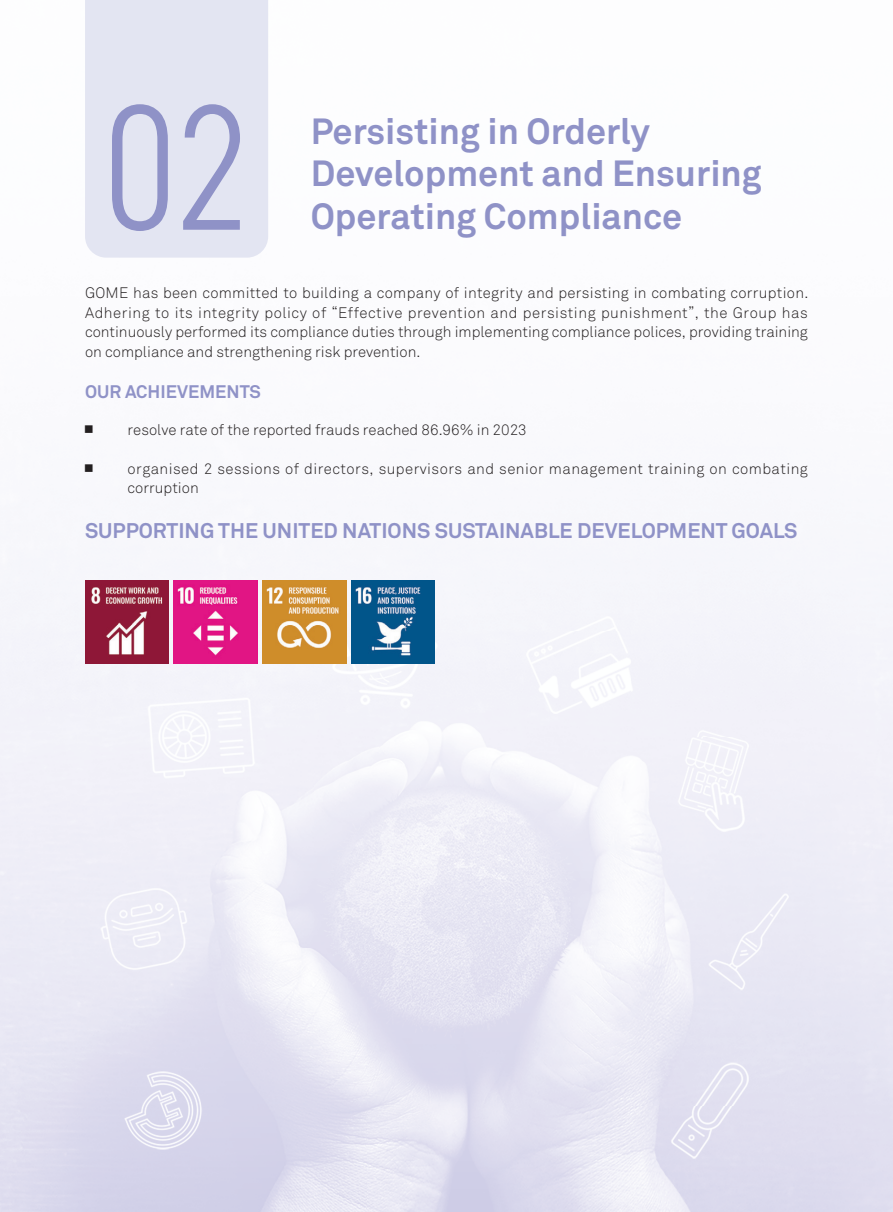
<style>
.page{position:relative;width:893px;height:1212px;background:#fff}
.page>*{position:absolute;margin:0;border:0;box-sizing:border-box;transform-origin:0 0}
.t1{font:300 condensed 180px "DIN2014";color:#8f92c7}
.t2{font:700 36px/42.9px "Akkurat Pro";color:#8f92c7}
.t3{font:700 21px "Akkurat Pro";color:#8f92c7}
.t4{font:700 18px "Akkurat Pro";color:#8f92c7}
.t5{font:15px/19.5px "Akkurat Light Pro";color:#231f20;text-align:justify}
.t6{font:15px/19.5px "Akkurat Light Pro";letter-spacing:.03em;color:#231f20}
.t7{font:300 7.5px "M Hei HK";color:#231f20}
</style>
<div class="page">
<img style="left:0;top:561px;width:893px;height:651px">
<div style="left:85px;top:0;width:183px;height:258px;background:#e3e5f2"></div>
<img style="left:85px;top:580px;width:83px;height:83px">
<img style="left:352px;top:580px;width:83px;height:83px">
<img style="left:174px;top:580px;width:83px;height:83px">
<img style="left:263px;top:580px;width:83px;height:83px">
<h1 class="t1" style="left:104px;top:58px;width:145px">02</h1>
<h2 class="t2" style="left:311px;top:110px;width:453px">Persisting in Orderly<br>Development and Ensuring<br>Operating Compliance</h2>
<p class="t5" style="left:85px;top:283px;width:725px">GOME has been committed to building a company of integrity and persisting in combating corruption.<br>Adhering to its integrity policy of “Effective prevention and persisting punishment”, the Group has continuously performed its compliance duties through implementing compliance polices, providing training on compliance and strengthening risk prevention.</p>
<p class="t4" style="left:85px;top:381px;width:177px">OUR ACHIEVEMENTS</p>
<p class="t7" style="left:85px;top:425px;width:9px">█</p>
<p class="t5" style="left:128px;top:420px;width:401px">resolve rate of the reported frauds reached 86.96% in 2023</p>
<p class="t7" style="left:85px;top:464px;width:9px">█</p>
<p class="t6" style="left:128px;top:459px;width:682px">organised 2 sessions of directors, supervisors and senior management training on combating corruption</p>
<h3 class="t3" style="left:85px;top:517px;width:714px">SUPPORTING THE UNITED NATIONS SUSTAINABLE DEVELOPMENT GOALS</h3>
</div>
